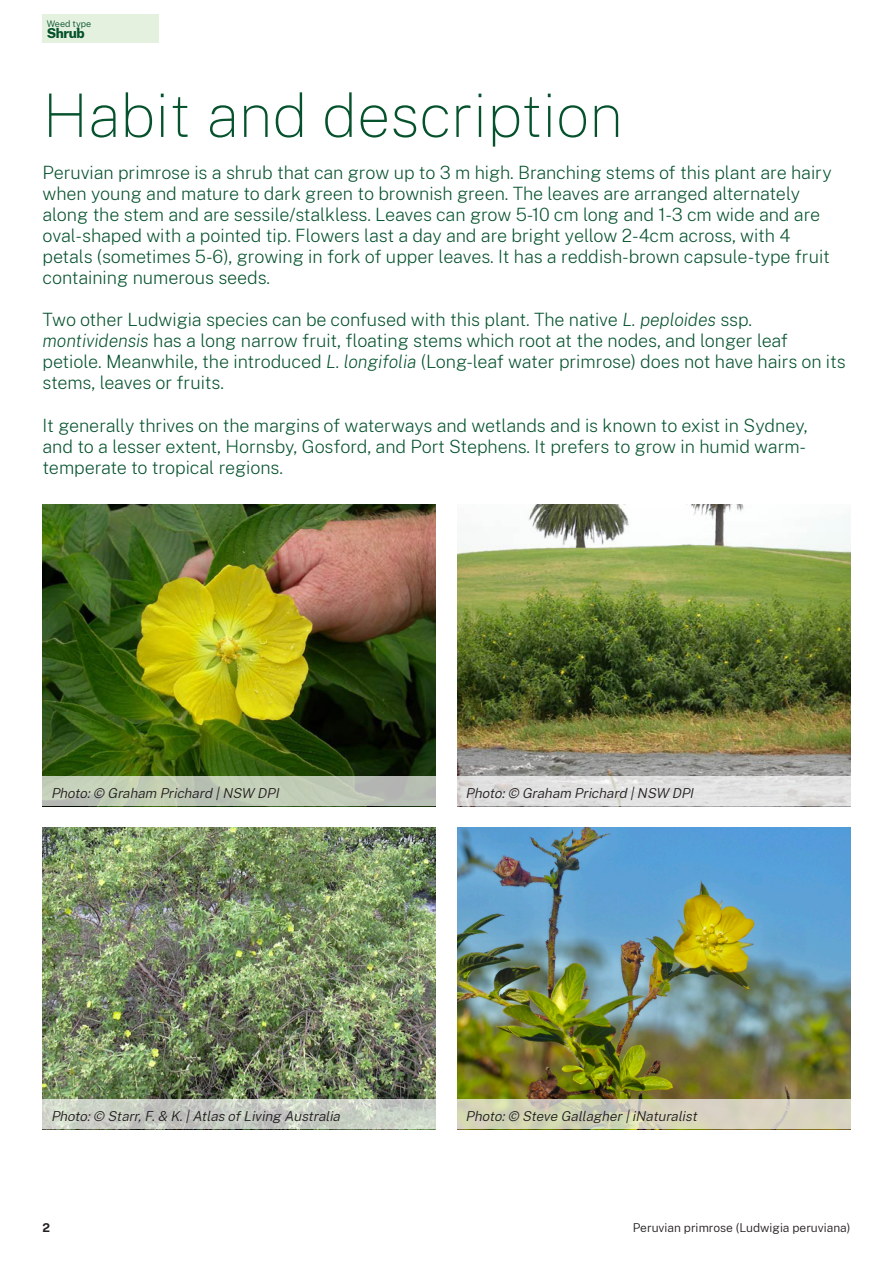
<style>
.page{position:relative;width:893px;height:1263px;background:#fff}
.page>*{position:absolute;margin:0;border:0;box-sizing:border-box;transform-origin:0 0}
.H1{font:100 60px "Public Sans";color:#05522d}
.Intro{font:200 18px/21px "Public Sans";letter-spacing:-.005em;color:#05522d}
.Caption{font:italic 300 13.5px "Public Sans";color:#231f20}
.Body{font:800 13.5px "Public Sans";letter-spacing:-.03em;color:#05522d}
.t1{font:300 12px "Public Sans";color:#231f20}
.t2{font:700 12px "Public Sans";color:#231f20}
.Small_Print{font:300 9px "Public Sans";color:#05522d}
.s1{font-style:italic}
</style>
<div class="page">
<img style="left:43px;top:505px;width:393px;height:271px">
<img style="left:457px;top:505px;width:393px;height:271px">
<img style="left:43px;top:827px;width:393px;height:272px">
<img style="left:457px;top:827px;width:393px;height:272px">
<svg style="left:43px;top:776px;width:393px;height:30px;background:#bec7b5"></svg>
<svg style="left:43px;top:1099px;width:393px;height:30px;background:#c9cdc4"></svg>
<svg style="left:457px;top:776px;width:393px;height:30px;background:#e0dfdf"></svg>
<svg style="left:457px;top:1099px;width:393px;height:30px;background:#d3d1ba"></svg>
<div style="left:43px;top:14px;width:116px;height:29px;background:#e4f1de"></div>
<p class="Small_Print" style="left:47px;top:17px;width:46px">Weed type</p>
<p class="Body" style="left:47px;top:23px;width:40px">Shrub</p>
<h1 class="H1" style="left:43px;top:75px;width:582px">Habit and description</h1>
<p class="Intro" style="left:43px;top:161px;width:791px">Peruvian primrose is a shrub that can grow up to 3 m high. Branching stems of this plant are hairy when young and mature to dark green to brownish green. The leaves are arranged alternately along the stem and are sessile/stalkless. Leaves can grow 5-10 cm long and 1-3 cm wide and are oval-shaped with a pointed tip. Flowers last a day and are bright yellow 2-4cm across, with 4 petals (sometimes 5-6), growing in fork of upper leaves. It has a reddish-brown capsule-type fruit containing numerous seeds.</p>
<p class="Intro" style="left:43px;top:309px;width:805px">Two other Ludwigia species can be confused with this plant. The native <span class="s1">L. peploides</span> ssp. <span class="s1">montividensis</span> has a long narrow fruit, floating stems which root at the nodes, and longer leaf petiole. Meanwhile, the introduced <span class="s1">L. longifolia</span> (Long-leaf water primrose) does not have hairs on its stems, leaves or fruits.</p>
<p class="Intro" style="left:43px;top:414px;width:767px;text-align:justify">It generally thrives on the margins of waterways and wetlands and is known to exist in Sydney, and to a lesser extent, Hornsby, Gosford, and Port Stephens. It prefers to grow in humid warm&shy;temperate to tropical regions.</p>
<p class="Caption" style="left:51px;top:783px;width:233px">Photo:© Graham Prichard |NSW DPI</p>
<p class="Caption" style="left:51px;top:1106px;width:294px">Photo:© Starr,F.&amp; K.|Atlas ofLiving Australia</p>
<p class="Caption" style="left:466px;top:783px;width:233px">Photo:© Graham Prichard |NSW DPI</p>
<p class="Caption" style="left:466px;top:1106px;width:236px">Photo:© Steve Gallagher|iNaturalist</p>
<p class="t2" style="left:43px;top:1219px;width:9px">2</p>
<p class="t1" style="left:633px;top:1219px;width:219px">Peruvian primrose (Ludwigia peruviana)</p>
</div>
